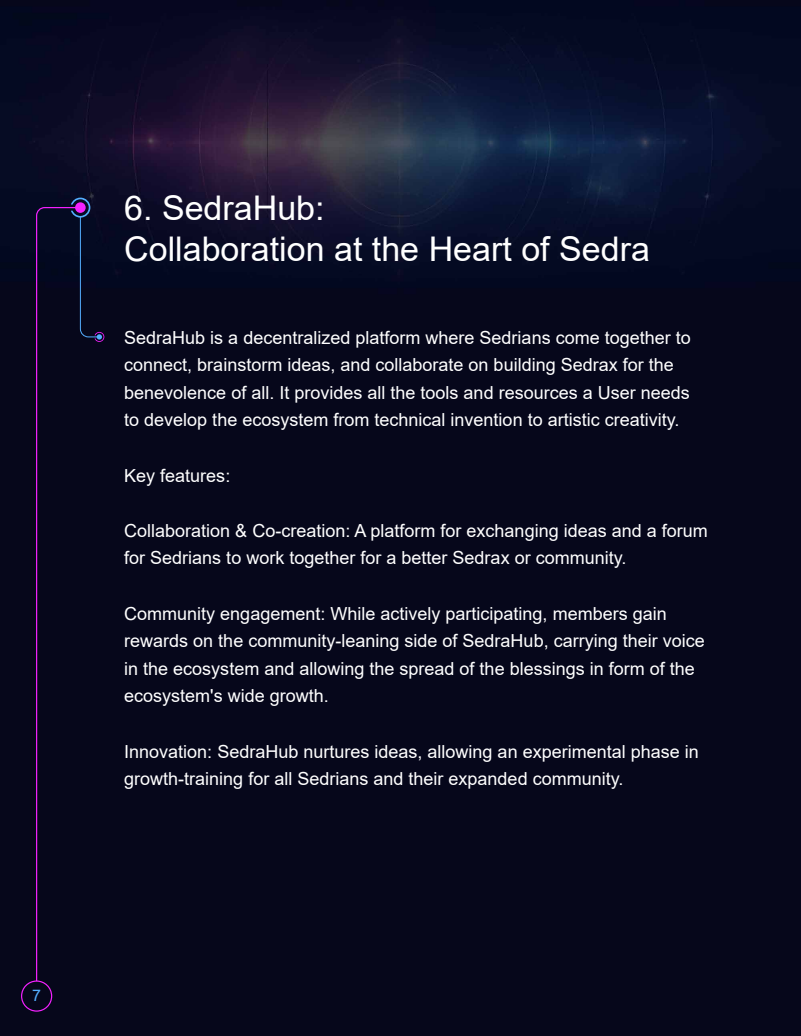
<style>
.page{position:relative;width:801px;height:1036px;background:#fff}
.page>*{position:absolute;margin:0;border:0;box-sizing:border-box;transform-origin:0 0}
.t1{font:34px/40.8px "Arial";color:#fff}
.t2{font:18px/27.6px "Arial";color:#fff}
.t3{font:16px "Arial";color:#54aeff}
</style>
<div class="page">
<img style="left:0;top:0;width:800px;height:1036px">
<div style="left:21px;top:980px;width:31px;height:32px;border:1px solid #f421ff;border-radius:50%"></div>
<div style="left:35px;top:206px;width:47px;height:776px;background:#06071b"></div>
<svg style="left:71px;top:198px;width:33px;height:144px"></svg>
<p class="t3" style="left:32px;top:985px;width:10px">7</p>
<h1 class="t1" style="left:124px;top:187px;width:527px">6. SedraHub:<br>Collaboration at the Heart of Sedra</h1>
<p class="t2" style="left:124px;top:323px;width:568px">SedraHub is a decentralized platform where Sedrians come together to connect, brainstorm ideas, and collaborate on building Sedrax for the benevolence of all. It provides all the tools and resources a User needs to develop the ecosystem from technical invention to artistic creativity.</p>
<p class="t2" style="left:124px;top:461px;width:108px">Key features:</p>
<p class="t2" style="left:124px;top:517px;width:585px">Collaboration &amp; Co-creation: A platform for exchanging ideas and a forum for Sedrians to work together for a better Sedrax or community.</p>
<p class="t2" style="left:124px;top:599px;width:582px">Community engagement: While actively participating, members gain rewards on the community-leaning side of SedraHub, carrying their voice in the ecosystem and allowing the spread of the blessings in form of the ecosystem's wide growth.</p>
<p class="t2" style="left:124px;top:737px;width:576px">Innovation: SedraHub nurtures ideas, allowing an experimental phase in growth-training for all Sedrians and their expanded community.</p>
</div>
